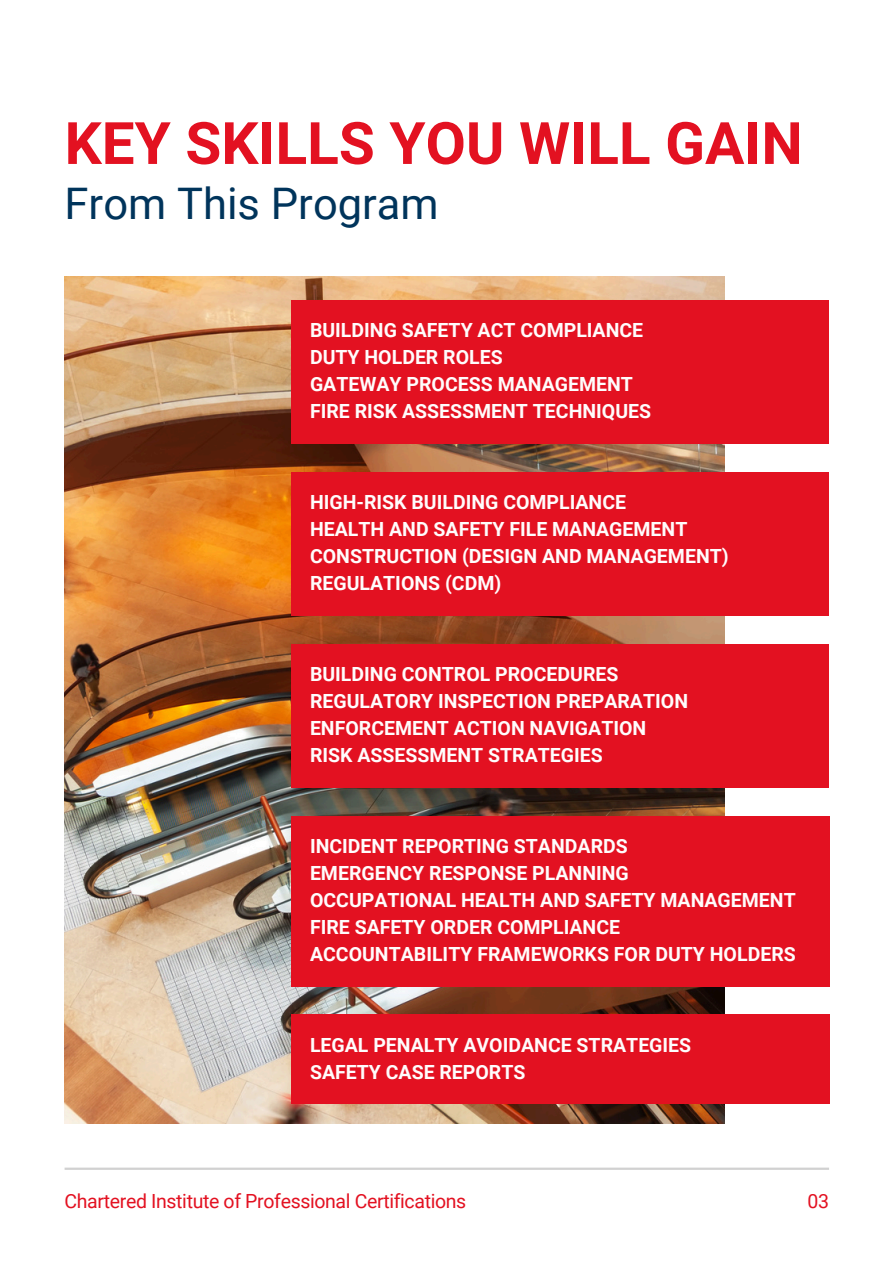
<style>
.page{position:relative;width:894px;height:1264px;background:#fff}
.page>*{position:absolute;margin:0;border:0;box-sizing:border-box;transform-origin:0 0}
.t1{font:700 58.5px "Roboto";color:#e31121}
.t2{font:43.5px "Roboto";color:#00345b}
.t3{font:700 19.5px/27px "Roboto";color:#fffcfc}
.t4{font:19.5px "Roboto";letter-spacing:-.015em;color:#e31121}
</style>
<div class="page">
<hr style="left:65px;top:1167px;width:763px;height:2px;background:#d1d1d1">
<img style="left:65px;top:276px;width:659px;height:847px">
<div style="left:291px;top:300px;width:537px;height:143px;background:#e31121"></div>
<div style="left:291px;top:472px;width:537px;height:143px;background:#e31121"></div>
<div style="left:291px;top:644px;width:537px;height:143px;background:#e31121"></div>
<div style="left:291px;top:815px;width:537px;height:171px;background:#e31121"></div>
<div style="left:291px;top:1014px;width:537px;height:90px;background:#e31121"></div>
<p class="t1" style="left:65px;top:110px;width:739px">KEY SKILLS YOU WILL GAIN</p>
<h3 class="t2" style="left:65px;top:179px;width:375px">From This Program</h3>
<h2 class="t3" style="left:310px;top:317px;width:342px">BUILDING SAFETY ACT COMPLIANCE<br>DUTY HOLDER ROLES<br>GATEWAY PROCESS MANAGEMENT<br>FIRE RISK ASSESSMENT TECHNIQUES</h2>
<h3 class="t3" style="left:310px;top:489px;width:420px">HIGH-RISK BUILDING COMPLIANCE<br>HEALTH AND SAFETY FILE MANAGEMENT<br>CONSTRUCTION (DESIGN AND MANAGEMENT)<br>REGULATIONS (CDM)</h3>
<p class="t3" style="left:310px;top:661px;width:379px">BUILDING CONTROL PROCEDURES<br>REGULATORY INSPECTION PREPARATION<br>ENFORCEMENT ACTION NAVIGATION<br>RISK ASSESSMENT STRATEGIES</p>
<p class="t3" style="left:310px;top:832px;width:487px">INCIDENT REPORTING STANDARDS<br>EMERGENCY RESPONSE PLANNING<br>OCCUPATIONAL HEALTH AND SAFETY MANAGEMENT FIRE SAFETY ORDER COMPLIANCE<br>ACCOUNTABILITY FRAMEWORKS FOR DUTY HOLDERS</p>
<h3 class="t3" style="left:310px;top:1031px;width:382px">LEGAL PENALTY AVOIDANCE STRATEGIES<br>SAFETY CASE REPORTS</h3>
<h1 class="t4" style="left:65px;top:1189px;width:403px">Chartered Institute of Professional Certifications</h1>
<p class="t4" style="left:807px;top:1189px;width:23px">03</p>
</div>
